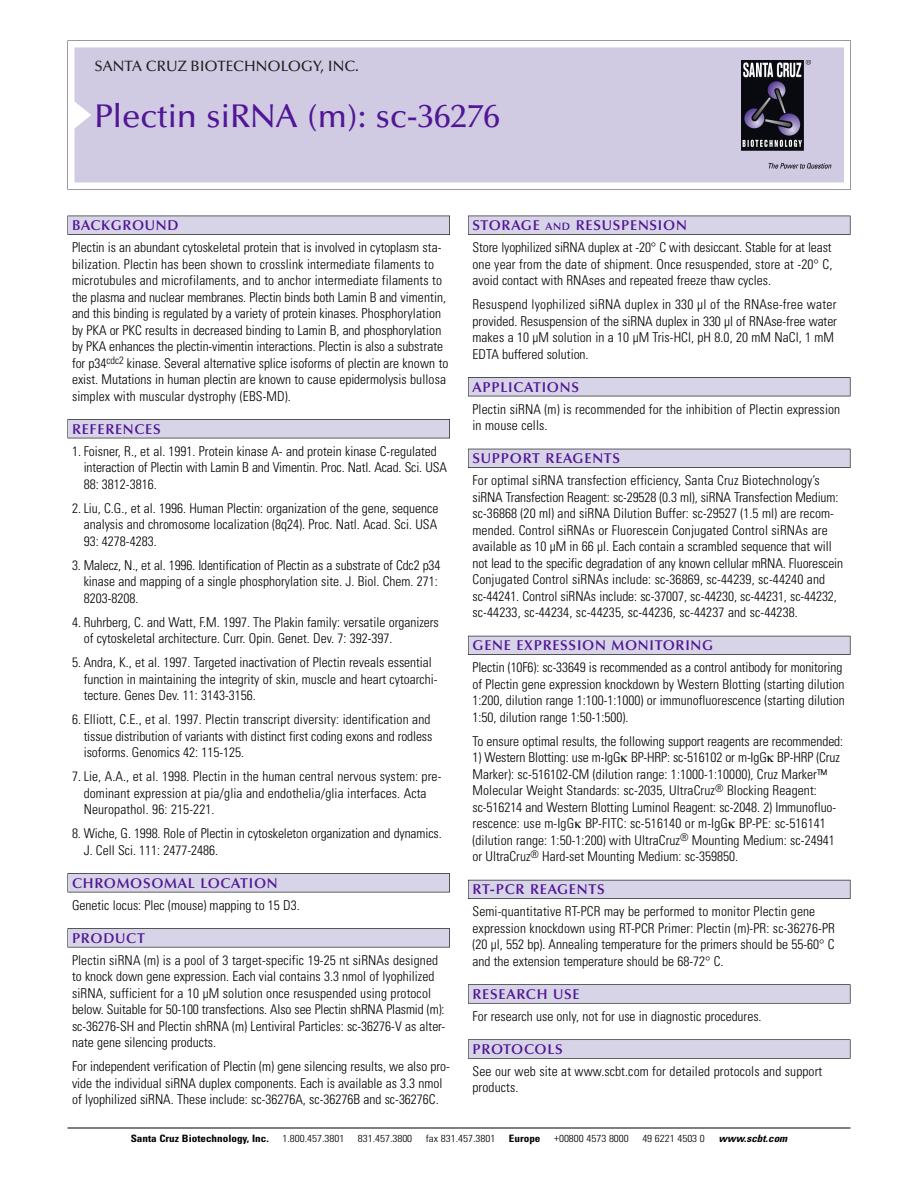
<style>
.page{position:relative;width:918px;height:1188px;background:#fff}
.page>*{position:absolute;margin:0;border:0;box-sizing:border-box;transform-origin:0 0}
.t1{font:500 33px "Optima";color:#511695}
.t2{font:500 15px "Optima";color:#231f20}
.t3{font:600 14.25px "Optima";letter-spacing:.05em;color:#511695}
.t4{font:300 condensed 13.5px/16.5px "Univers";color:#000}
.t5{font:300 condensed 10.2px "Univers";color:#000;scale:1.1 1}
.t6{font:700 condensed 10.2px "Univers";color:#000;scale:1.1 1}
.t7{font:italic 700 condensed 10.2px "Univers";color:#000;scale:1.1 1}
.s1{font-size:10.65px}
</style>
<div class="page">
<svg style="left:68px;top:40px;width:783px;height:149px"></svg>
<div style="left:74px;top:47px;width:770px;height:135px;background:#d1cae3"></div>
<img style="left:741px;top:60px;width:90px;height:108px">
<div style="left:68px;top:216px;width:382px;height:19px;background:#535256"></div>
<div style="left:68px;top:216px;width:381px;height:18px;background:#d7d4e8"></div>
<div style="left:68px;top:419px;width:382px;height:19px;background:#515155"></div>
<div style="left:68px;top:420px;width:381px;height:18px;background:#d7d4e8"></div>
<div style="left:68px;top:873px;width:382px;height:19px;background:#545357"></div>
<div style="left:68px;top:874px;width:381px;height:18px;background:#d7d4e8"></div>
<div style="left:68px;top:928px;width:382px;height:19px;background:#575659"></div>
<div style="left:68px;top:929px;width:381px;height:18px;background:#d7d4e8"></div>
<div style="left:468px;top:216px;width:382px;height:19px;background:#535256"></div>
<div style="left:468px;top:216px;width:382px;height:18px;background:#d7d4e8"></div>
<div style="left:468px;top:377px;width:382px;height:19px;background:#515155"></div>
<div style="left:468px;top:378px;width:382px;height:18px;background:#d7d4e8"></div>
<div style="left:468px;top:449px;width:382px;height:19px;background:#515057"></div>
<div style="left:468px;top:449px;width:382px;height:18px;background:#d7d4e8"></div>
<div style="left:468px;top:636px;width:382px;height:19px;background:#535259"></div>
<div style="left:468px;top:636px;width:382px;height:18px;background:#d7d4e8"></div>
<div style="left:468px;top:880px;width:382px;height:19px;background:#595860"></div>
<div style="left:468px;top:880px;width:382px;height:18px;background:#d7d4e8"></div>
<div style="left:468px;top:984px;width:382px;height:20px;background:#676767"></div>
<div style="left:468px;top:985px;width:382px;height:18px;background:#d7d4e8"></div>
<div style="left:468px;top:1039px;width:382px;height:20px;background:#666"></div>
<div style="left:468px;top:1040px;width:382px;height:18px;background:#d7d4e8"></div>
<hr style="left:68px;top:1128px;width:782px;height:1px;background:#000">
<p class="t2" style="left:94px;top:60px;width:266px">SANTA CRUZ BIOTECHNOLOGY, INC.</p>
<p class="t1" style="left:94px;top:102px;width:407px">Plectin siRNA (m): sc-36276</p>
<p class="t3" style="left:72px;top:219px;width:108px">BACKGROUND</p>
<p class="t4" style="left:72px;top:240px;width:378px">Plectin is an abundant cytoskeletal protein that is involved in cytoplasm sta&shy;bilization. Plectin has been shown to crosslink intermediate filaments to microtubules and microfilaments, and to anchor intermediate filaments to the plasma and nuclear membranes. Plectin binds both Lamin B and vimentin, and this binding is regulated by a variety of protein kinases. Phosphorylation by PKA or PKC results in decreased binding to Lamin B, and phosphorylation by PKA enhances the plectin-vimentin interactions. Plectin is also a substrate for p34<sup>cdc2</sup> kinase. Several alternative splice isoforms of plectin are known to exist. Mutations in human plectin are known to cause epidermolysis bullosa simplex with muscular dystrophy (EBS-MD).</p>
<p class="t3" style="left:72px;top:423px;width:90px">REFERENCES</p>
<p class="t4" style="left:84px;top:444px;width:365px;text-indent:-12px">1. Foisner, R., et al. 1991. Protein kinase A- and protein kinase C-regulated interaction of Plectin with Lamin B and Vimentin. Proc. Natl. Acad. Sci. USA<br>88: 3812-3816.</p>
<p class="t4" style="left:84px;top:501px;width:356px;text-align:justify;text-indent:-12px">2. Liu, C.G., et al. 1996. Human Plectin: organization of the gene, sequence analysis and chromosome localization (8q24). Proc. Natl. Acad. Sci. USA 93: 4278-4283.</p>
<p class="t4" style="left:84px;top:558px;width:358px;text-indent:-12px">3. Malecz, N., et al. 1996. Identification of Plectin as a substrate of Cdc2 p34 kinase and mapping of a single phosphorylation site. J. Biol. Chem. 271:<br>8203-8208.</p>
<p class="t4" style="left:84px;top:615px;width:357px;text-indent:-12px">4. Ruhrberg, C. and Watt, F.M. 1997. The Plakin family: versatile organizers of cytoskeletal architecture. Curr. Opin. Genet. Dev. 7: 392-397.</p>
<p class="t4" style="left:84px;top:655px;width:355px;text-indent:-12px">5. Andra, K., et al. 1997. Targeted inactivation of Plectin reveals essential function in maintaining the integrity of skin, muscle and heart cytoarchi&shy;tecture. Genes Dev. 11: 3143-3156.</p>
<p class="t4" style="left:84px;top:712px;width:350px;text-indent:-12px">6. Elliott, C.E., et al. 1997. Plectin transcript diversity: identification and tissue distribution of variants with distinct first coding exons and rodless isoforms. Genomics 42: 115-125.</p>
<p class="t4" style="left:84px;top:769px;width:359px;text-indent:-12px">7. Lie, A.A., et al. 1998. Plectin in the human central nervous system: pre&shy;dominant expression at pia/glia and endothelia/glia interfaces. Acta<br>Neuropathol. 96: 215-221.</p>
<p class="t4" style="left:84px;top:826px;width:360px;text-indent:-12px">8. Wiche, G. 1998. Role of Plectin in cytoskeleton organization and dynamics.<br>J. Cell Sci. 111: 2477-2486.</p>
<p class="t3" style="left:72px;top:877px;width:207px">CHROMOSOMAL LOCATION</p>
<p class="t4" style="left:72px;top:898px;width:229px">Genetic locus: Plec (mouse) mapping to 15 D3.</p>
<p class="t3" style="left:72px;top:932px;width:74px">PRODUCT</p>
<p class="t4" style="left:72px;top:953px;width:375px">Plectin siRNA (m) is a pool of 3 target-specific 19-25 nt siRNAs designed to knock down gene expression. Each vial contains 3.3 nmol of lyophilized siRNA, sufficient for a 10 µM solution once resuspended using protocol below. Suitable for 50-100 transfections. Also see Plectin shRNA Plasmid (m): sc-36276-SH and Plectin shRNA (m) Lentiviral Particles: sc-36276-V as alter&shy;nate gene silencing products.</p>
<p class="t4" style="left:72px;top:1060px;width:379px">For independent verification of Plectin (m) gene silencing results, we also pro&shy;vide the individual siRNA duplex components. Each is available as 3.3 nmol of lyophilized siRNA. These include: sc-36276A, sc-36276B and sc-36276C.</p>
<p class="t3" style="left:473px;top:219px;width:216px">STORAGE <span class="s1">AND</span> RESUSPENSION</p>
<p class="t4" style="left:473px;top:240px;width:361px;text-align:justify">Store lyophilized siRNA duplex at -20° C with desiccant. Stable for at least one year from the date of shipment. Once resuspended, store at -20° C, avoid contact with RNAses and repeated freeze thaw cycles.</p>
<p class="t4" style="left:473px;top:297px;width:366px">Resuspend lyophilized siRNA duplex in 330 µl of the RNAse-free water provided. Resuspension of the siRNA duplex in 330 µl of RNAse-free water makes a 10 µM solution in a 10 µM Tris-HCl, pH 8.0, 20 mM NaCl, 1 mM EDTA buffered solution.</p>
<p class="t3" style="left:473px;top:381px;width:108px">APPLICATIONS</p>
<p class="t4" style="left:473px;top:402px;width:369px">Plectin siRNA (m) is recommended for the inhibition of Plectin expression in mouse cells.</p>
<p class="t3" style="left:473px;top:452px;width:149px">SUPPORT REAGENTS</p>
<p class="t4" style="left:473px;top:474px;width:372px">For optimal siRNA transfection efficiency, Santa Cruz Biotechnology’s siRNA Transfection Reagent: sc-29528 (0.3 ml), siRNA Transfection Medium: sc-36868 (20 ml) and siRNA Dilution Buffer: sc-29527 (1.5 ml) are recom&shy;mended. Control siRNAs or Fluorescein Conjugated Control siRNAs are available as 10 µM in 66 µl. Each contain a scrambled sequence that will not lead to the specific degradation of any known cellular mRNA. Fluorescein Conjugated Control siRNAs include: sc-36869, sc-44239, sc-44240 and sc-44241. Control siRNAs include: sc-37007, sc-44230, sc-44231, sc-44232, sc-44233, sc-44234, sc-44235, sc-44236, sc-44237 and sc-44238.</p>
<p class="t3" style="left:473px;top:639px;width:242px">GENE EXPRESSION MONITORING</p>
<p class="t4" style="left:473px;top:661px;width:374px">Plectin (10F6): sc-33649 is recommended as a control antibody for monitoring of Plectin gene expression knockdown by Western Blotting (starting dilution 1:200, dilution range 1:100-1:1000) or immunofluorescence (starting dilution 1:50, dilution range 1:50-1:500).</p>
<p class="t4" style="left:473px;top:734px;width:372px">To ensure optimal results, the following support reagents are recommended:</p>
<p class="t4" style="left:473px;top:751px;width:369px">1) Western Blotting: use m-IgG BP-HRP: sc-516102 or m-IgG BP-HRP (Cruz Marker): sc-516102-CM (dilution range: 1:1000-1:10000), Cruz Marker™ Molecular Weight Standards: sc-2035, UltraCruz<sup>®</sup> Blocking Reagent: sc-516214 and Western Blotting Luminol Reagent: sc-2048. 2) Immunofluo&shy;rescence: use m-IgG BP-FITC: sc-516140 or m-IgG BP-PE: sc-516141 (dilution range: 1:50-1:200) with UltraCruz<sup>®</sup> Mounting Medium: sc-24941 or UltraCruz<sup>®</sup> Hard-set Mounting Medium: sc-359850.</p>
<p class="t3" style="left:473px;top:883px;width:134px">RT-PCR REAGENTS</p>
<p class="t4" style="left:473px;top:905px;width:364px">Semi-quantitative RT-PCR may be performed to monitor Plectin gene expression knockdown using RT-PCR Primer: Plectin (m)-PR: sc-36276-PR (20 µl, 552 bp). Annealing temperature for the primers should be 55-60° C and the extension temperature should be 68-72° C.</p>
<p class="t3" style="left:473px;top:988px;width:109px">RESEARCH USE</p>
<p class="t4" style="left:473px;top:1009px;width:291px">For research use only, not for use in diagnostic procedures.</p>
<p class="t3" style="left:473px;top:1043px;width:92px">PROTOCOLS</p>
<p class="t4" style="left:473px;top:1064px;width:351px">See our web site at www.scbt.com for detailed protocols and support products.</p>
<p class="t6" style="left:131px;top:1135px;width:127px">Santa Cruz Biotechnology, Inc.</p>
<p class="t5" style="left:282px;top:1135px;width:58px">1.800.457.3801</p>
<p class="t5" style="left:358px;top:1135px;width:51px">831.457.3800</p>
<p class="t5" style="left:426px;top:1135px;width:65px">fax 831.457.3801</p>
<p class="t6" style="left:509px;top:1135px;width:30px">Europe</p>
<p class="t5" style="left:554px;top:1135px;width:69px">+00800 4573 8000</p>
<p class="t5" style="left:642px;top:1135px;width:58px">49 6221 4503 0</p>
<p class="t7" style="left:719px;top:1135px;width:66px">www.scbt.com</p>
</div>
